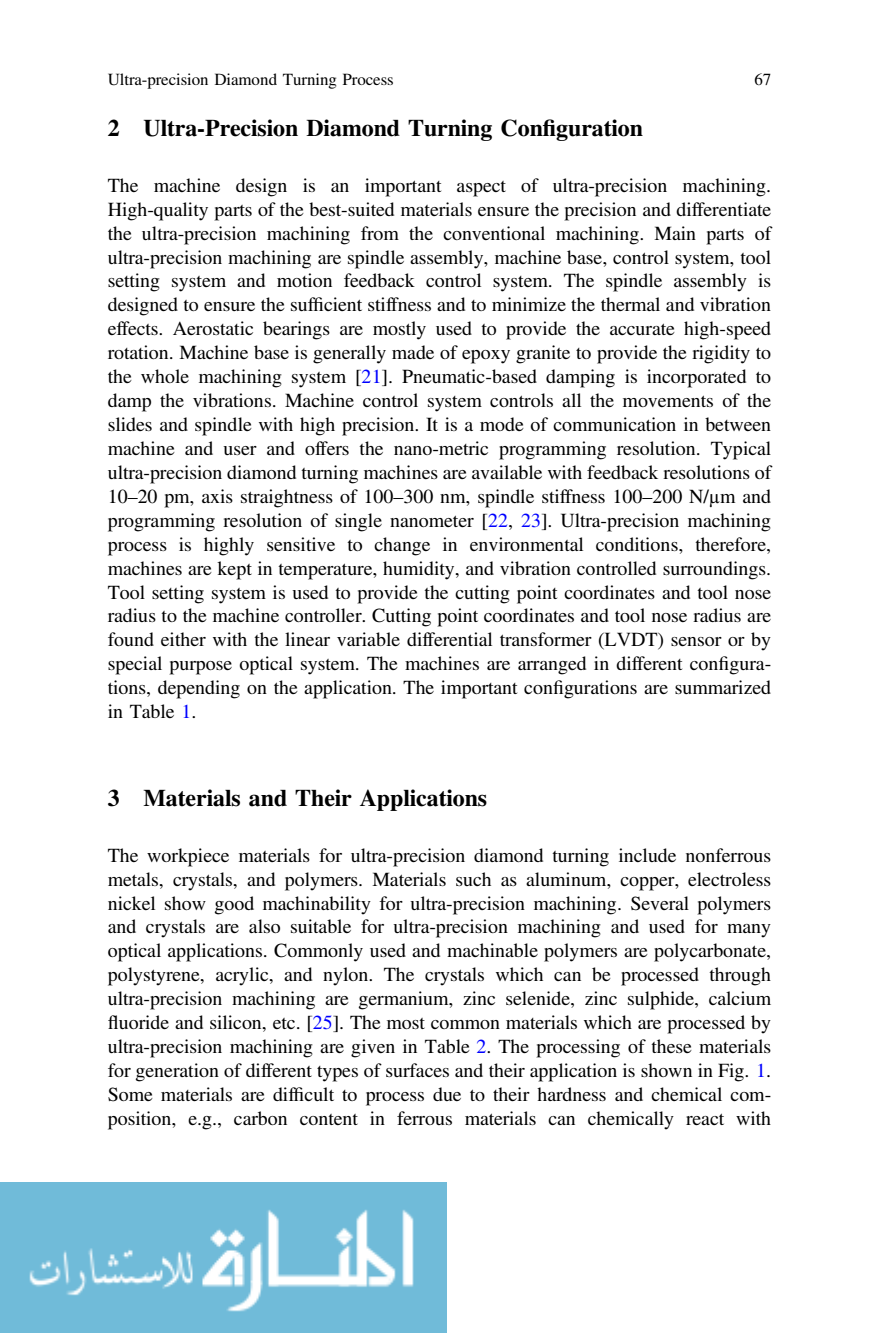
<style>
.page{position:relative;width:879px;height:1333px;background:#fff}
.page>*{position:absolute;margin:0;border:0;box-sizing:border-box;transform-origin:0 0}
.t1{font:24px "Gpchkg Rvchgl Wjwyck Vktmjs Adv T Teeee 58 d 9.B";color:#000}
.t2{font:20px/24px "Fbsgkj Bqgrvy Csnrjp Bsxmrv Adv TT5 ada 87 cc";color:#000;text-align:justify}
.t3{font:17px "Fbsgkj Bqgrvy Csnrjp Bsxmrv Adv TT5 ada 87 cc";color:#000}
.s1{font-family:"Lwfgrf Kgtlxj Rwqkyb Ncttyy Adv T Teeee 58 d 9.B+fb"}
.s2{font-family:"Hptxqr Llvlxl Ltfphs Lnspjt Adv TT5 ada 87 cc+fb"}
.s3{color:#00f}
.s4{font-family:"Ktnhkm Wcspyv Kghscd Grcpcp Adv TT5 ada 87 cc"}
.s5{font-family:"Tjqtnp Bdrbgg Lfpsrm Pfngpt Adv T Tec 369687"}
.s6{font-family:"Fsgnfb Wflfjr Rwvvbn Tbknrj Adv GTIMES R"}
</style>
<div class="page">
<img style="left:0;top:1182px;width:446px;height:150px">
<p class="t3" style="left:108px;top:73px;width:287px">Ultra-precision Diamond Turning Process</p>
<p class="t3" style="left:754px;top:73px;width:18px">67</p>
<p class="t1" style="left:108px;top:120px;width:537px">2 Ultra-Precision Diamond Turning Con<span class="s1">fi</span>guration</p>
<p class="t2" style="left:108px;top:175px;width:665px">The machine design is an important aspect of ultra-precision machining.<br>High-quality parts of the best-suited materials ensure the precision and differentiate the ultra-precision machining from the conventional machining. Main parts of ultra-precision machining are spindle assembly, machine base, control system, tool setting system and motion feedback control system. The spindle assembly is designed to ensure the suf<span class="s2">fi</span>cient stiffness and to minimize the thermal and vibration effects. Aerostatic bearings are mostly used to provide the accurate high-speed rotation. Machine base is generally made of epoxy granite to provide the rigidity to the whole machining system [<span class="s3">21</span>]. Pneumatic-based damping is incorporated to damp the vibrations. Machine control system controls all the movements of the slides and spindle with high precision. It is a mode of communication in between machine and user and offers the nano-metric programming resolution. Typical ultra-precision diamond turning machines are available with feedback resolutions of 10<span class="s4">–</span>20 pm, axis straightness of 100<span class="s4">–</span>300 nm, spindle stiffness 100<span class="s4">–</span>200 N/<span class="s5">µ</span>m and programming resolution of single nanometer [<span class="s3">22</span>, <span class="s3">23</span>]. Ultra-precision machining process is highly sensitive to change in environmental conditions, therefore, machines are kept in temperature, humidity, and vibration controlled surroundings.<br>Tool setting system is used to provide the cutting point coordinates and tool nose radius to the machine controller. Cutting point coordinates and tool nose radius are found either with the linear variable differential transformer (LVDT) sensor or by special purpose optical system. The machines are arranged in different con<span class="s2">fi</span>gura&shy;tions, depending on the application. The important con<span class="s2">fi</span>gurations are summarized in Table <span class="s3">1</span>.</p>
<p class="t1" style="left:108px;top:789px;width:381px">3 Materials and Their Applications</p>
<p class="t2" style="left:108px;top:845px;width:665px">The workpiece materials for ultra-precision diamond turning include nonferrous metals, crystals, and polymers. Materials such as aluminum, copper, electroless nickel show good machinability for ultra-precision machining. Several polymers and crystals are also suitable for ultra-precision machining and used for many optical applications. Commonly used and machinable polymers are polycarbonate, polystyrene, acrylic, and nylon. The crystals which can be processed through ultra-precision machining are germanium, zinc selenide, zinc sulphide, calcium <span class="s6">fl</span>uoride and silicon, etc. [<span class="s3">25</span>]. The most common materials which are processed by ultra-precision machining are given in Table <span class="s3">2</span>. The processing of these materials for generation of different types of surfaces and their application is shown in Fig. <span class="s3">1</span>.<br>Some materials are dif<span class="s2">fi</span>cult to process due to their hardness and chemical com&shy;position, e.g., carbon content in ferrous materials can chemically react with</p>
</div>
